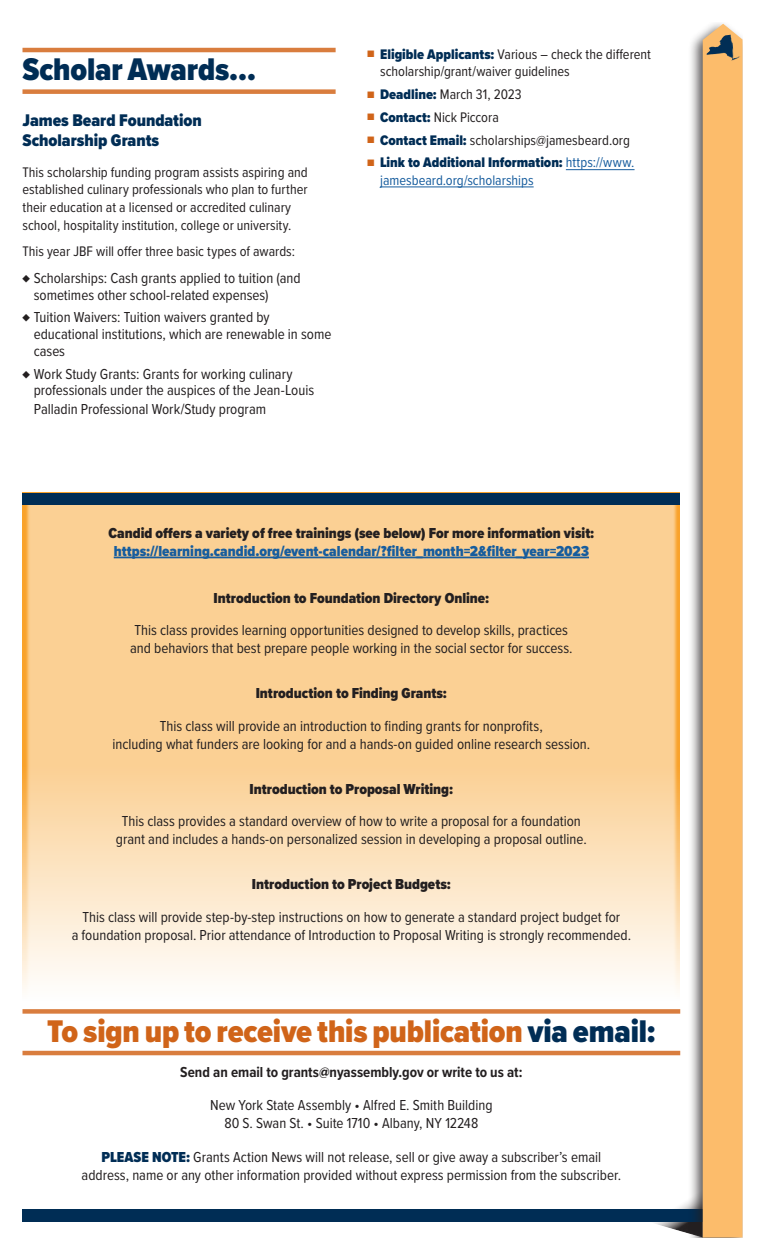
<style>
.page{position:relative;width:765px;height:1260px;background:#fff}
.page>*{position:absolute;margin:0;border:0;box-sizing:border-box;transform-origin:0 0}
.Body_Head_A{font:900 32.5px "Proxima Nova Cond";letter-spacing:-.005em;color:#d06419}
.Body_Head_A-2{font:900 32.5px "Proxima Nova Cond";letter-spacing:-.005em;color:#002d55}
.Body_Head_B{font:900 17.5px/20px "Proxima Nova Cond";color:#002d55}
.Body{font:15px/18px "Proxima Nova Cond";color:#231f20;text-align:center}
.Body-2{font:900 15px/18px "Proxima Nova Cond";color:#175d9e;text-align:center}
.Body-3{font:900 15px "Proxima Nova Cond";color:#231f20}
.Body-4{font:700 15px "Proxima Nova Cond";color:#231f20}
.Body_Head_B-2{font:14.38px/17.2px "Proxima Nova Cond";color:#231f20;text-align:justify}
.t1{font:14.38px/17.2px "Proxima Nova Cond";color:#175d9e}
.Body-5{font:14.38px "Proxima Nova Cond";color:#231f20}
.s1{font-size:11.25px;color:#d06419}
.s2{font-weight:900;color:#002d55}
.s3{color:#231f20}
.s4{color:#002d55}
</style>
<div class="page">
<div style="left:25px;top:495px;width:653px;height:506px;background:#fff;opacity:.5"></div>
<hr style="left:114px;top:557px;width:475px;height:1px;background:#175d9e">
<div style="left:22px;top:1009px;width:658px;height:5px;background:#d97d3e"></div>
<hr style="left:22px;top:1051px;width:658px;height:4px;background:#d97d3e">
<div style="left:22px;top:493px;width:658px;height:12px;background:#002d55"></div>
<svg style="left:645px;top:1202px;width:43px;height:32px"></svg>
<div style="left:22px;top:1210px;width:706px;height:12px;background:#002d55"></div>
<div style="left:688px;top:22px;width:54px;height:1216px;background:#231f20;opacity:.75"></div>
<div style="left:703px;top:24px;width:40px;height:1213px;background:#fcbc6b"></div>
<svg style="left:722px;top:34px;width:9px;height:5px"></svg>
<hr style="left:22px;top:48px;width:314px;height:4px;background:#d97d3e">
<div style="left:22px;top:89px;width:314px;height:5px;background:#d97d3e"></div>
<hr style="left:566px;top:169px;width:69px;height:1px;background:#175d9e">
<hr style="left:380px;top:187px;width:154px;height:1px;background:#175d9e">
<p class="Body_Head_A-2" style="left:22px;top:46px;width:235px">Scholar Awards…</p>
<p class="Body_Head_B" style="left:22px;top:110px;width:181px">James Beard Foundation<br>Scholarship Grants</p>
<p class="Body_Head_B-2" style="left:22px;top:163px;width:287px">This scholarship funding program assists aspiring and established culinary professionals who plan to further their education at a licensed or accredited culinary</p>
<p class="Body_Head_B-2" style="left:22px;top:216px;width:270px">school, hospitality institution, college or university.</p>
<p class="Body-5" style="left:22px;top:241px;width:274px">This year JBF will offer three basic types of awards:</p>
<p class="Body" style="left:34px;top:269px;width:268px;line-height:16.9px;text-align:left;text-indent:-11px">♦ Scholarships: Cash grants applied to tuition (and sometimes other school-related expenses)</p>
<p class="Body" style="left:34px;top:308px;width:299px;line-height:16.9px;text-align:left;text-indent:-11px">♦ Tuition Waivers: Tuition waivers granted by educational institutions, which are renewable in some cases</p>
<p class="Body" style="left:34px;top:364px;width:282px;line-height:16.9px;text-align:left;text-indent:-11px">♦ Work Study Grants: Grants for working culinary professionals under the auspices of the Jean-Louis</p>
<p class="Body" style="left:34px;top:400px;width:234px">Palladin Professional Work/Study program</p>
<p class="Body_Head_B-2" style="left:380px;top:45px;width:272px;text-indent:-13px"><span class="s1">■</span> <span class="s2">Eligible Applicants:</span> Various – check the different scholarship/grant/waiver guidelines</p>
<p class="Body_Head_B-2" style="left:367px;top:85px;width:156px"><span class="s1">■</span> <span class="s2">Deadline:</span> March 31, 2023</p>
<p class="Body_Head_B-2" style="left:367px;top:108px;width:133px"><span class="s1">■</span> <span class="s2">Contact:</span> Nick Piccora</p>
<p class="Body_Head_B-2" style="left:367px;top:131px;width:264px"><span class="s1">■</span> <span class="s2">Contact Email:</span> scholarships@jamesbeard.org</p>
<p class="t1" style="left:380px;top:153px;width:256px;text-indent:-13px"><span class="s1">■</span> <span class="s2">Link to Additional Information:</span> https://www. jamesbeard.org/scholarships</p>
<p class="Body-2" style="left:108px;top:523px;width:487px"><span class="s3">Candid offers a variety of free trainings (see below) For more information visit: </span>https://learning.candid.org/event-calendar/?filter_month=2&amp;filter_year=2023</p>
<p class="Body-3" style="left:214px;top:587px;width:277px">Introduction to Foundation Directory Online:</p>
<p class="Body" style="left:130px;top:621px;width:444px">This class provides learning opportunities designed to develop skills, practices and behaviors that best prepare people working in the social sector for success.</p>
<p class="Body-3" style="left:256px;top:682px;width:193px">Introduction to Finding Grants:</p>
<p class="Body" style="left:112px;top:716px;width:479px">This class will provide an introduction to finding grants for nonprofits,<br>including what funders are looking for and a hands-on guided online research session.</p>
<p class="Body-3" style="left:250px;top:778px;width:205px">Introduction to Proposal Writing:</p>
<p class="Body" style="left:116px;top:812px;width:472px">This class provides a standard overview of how to write a proposal for a foundation grant and includes a hands-on personalized session in developing a proposal outline.</p>
<p class="Body-3" style="left:252px;top:873px;width:201px">Introduction to Project Budgets:</p>
<p class="Body" style="left:72px;top:907px;width:561px">This class will provide step-by-step instructions on how to generate a standard project budget for<br>a foundation proposal. Prior attendance of Introduction to Proposal Writing is strongly recommended.</p>
<p class="Body_Head_A" style="left:47px;top:1007px;width:610px">To sign up to receive this publication <span class="s4">via email:</span></p>
<p class="Body-4" style="left:180px;top:1061px;width:344px">Send an email to grants@nyassembly.gov or write to us at:</p>
<p class="Body" style="left:210px;top:1096px;width:284px">New York State Assembly • Alfred E. Smith Building<br>80 S. Swan St. • Suite 1710 • Albany, NY 12248</p>
<p class="Body" style="left:82px;top:1148px;width:541px"><span class="s2">PLEASE NOTE:</span> Grants Action News will not release, sell or give away a subscriber’s email address, name or any other information provided without express permission from the subscriber.</p>
</div>
